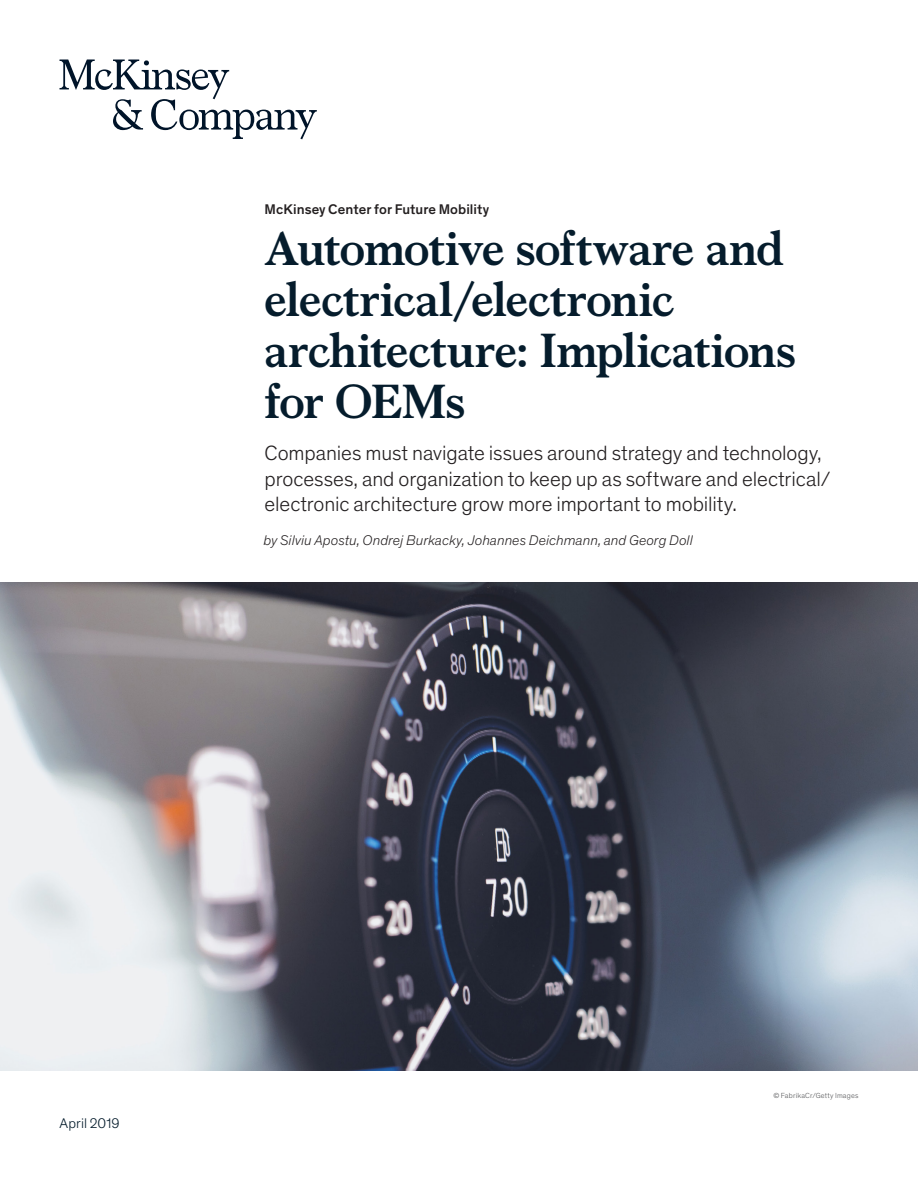
<style>
.page{position:relative;width:918px;height:1188px;background:#fff}
.page>*{position:absolute;margin:0;border:0;box-sizing:border-box;transform-origin:0 0}
.Title_of_article-dee{font:700 48px/51px "Bower";letter-spacing:-.01em;color:#051c2c}
.Standfirst-Dek_Thein{font:300 21px/25.5px "Theinhardt Pan";letter-spacing:-.005em;color:#231f20}
.Author_byline{font:italic 300 14.25px "Theinhardt Pan";letter-spacing:.005em;color:#231f20}
.Eyebrow{font:500 14.25px "Theinhardt Pan";letter-spacing:.005em;color:#231f20}
.Cover_date_-_Deep_bl{font:300 14.25px "Theinhardt Pan";letter-spacing:.005em;color:#051c2c}
.Art_Photo_credit{font:300 7.5px "Theinhardt Pan";letter-spacing:.02em;color:#57585a}
</style>
<div class="page">
<img style="left:0;top:582px;width:918px;height:488px">
<svg style="left:60px;top:60px;width:257px;height:79px"></svg>
<p class="Eyebrow" style="left:265px;top:199px;width:226px">McKinsey Center for Future Mobility</p>
<p class="Title_of_article-dee" style="left:265px;top:220px;width:533px">Automotive software and electrical/electronic architecture: Implications for OEMs</p>
<p class="Standfirst-Dek_Thein" style="left:265px;top:439px;width:567px">Companies must navigate issues around strategy and technology, processes, and organization to keep up as software and electrical/ electronic architecture grow more important to mobility.</p>
<p class="Author_byline" style="left:264px;top:530px;width:431px">by Silviu Apostu, Ondrej Burkacky, Johannes Deichmann, and Georg Doll</p>
<p class="Cover_date_-_Deep_bl" style="left:60px;top:1114px;width:62px">April 2019</p>
<p class="Art_Photo_credit" style="left:773px;top:1090px;width:87px">© FabrikaCr/Getty Images</p>
</div>
